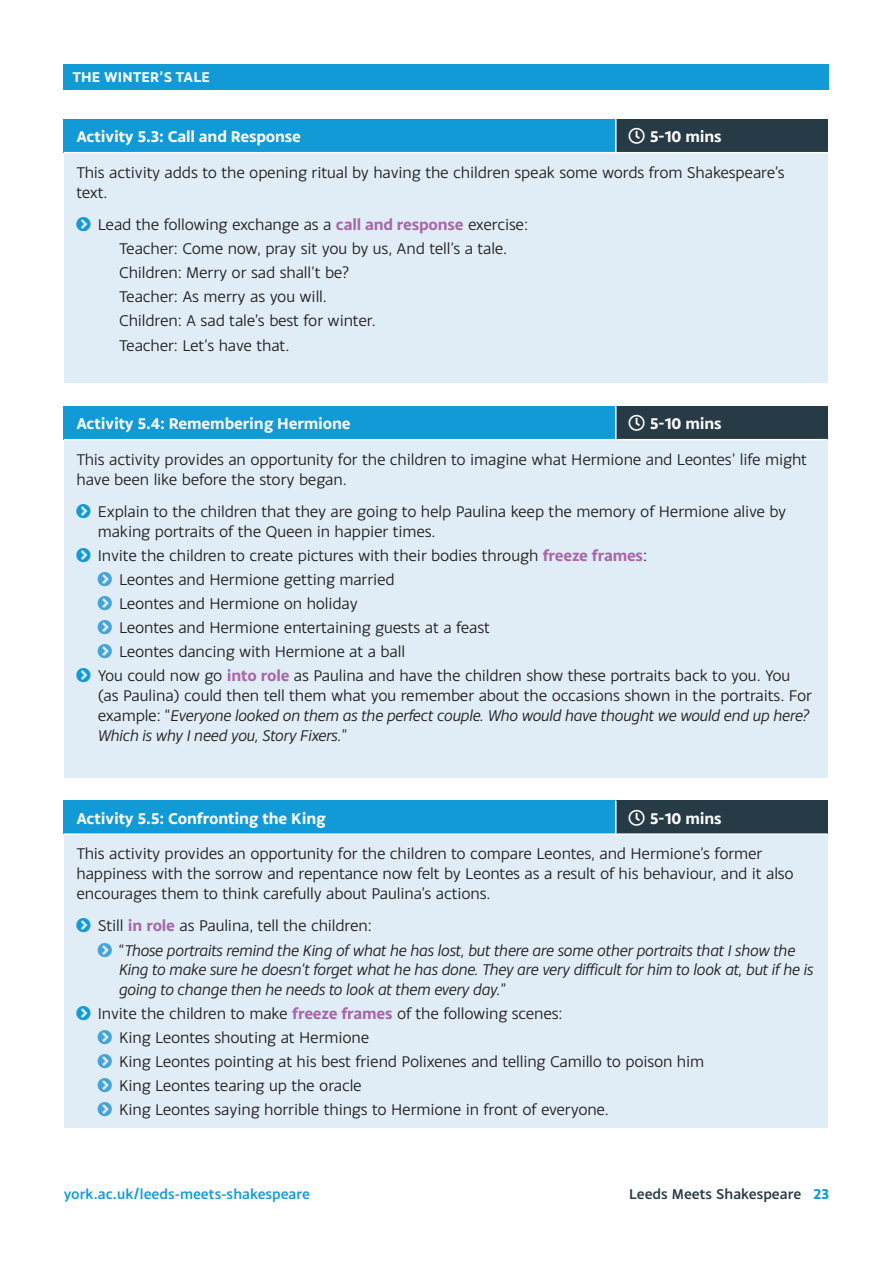
<style>
.page{position:relative;width:893px;height:1263px;background:#fff}
.page>*{position:absolute;margin:0;border:0;box-sizing:border-box;transform-origin:0 0}
.t1{font:16.5px/24px "Monsal Gothic";letter-spacing:-.01em;color:#231f20}
.t2{font:italic 16.5px/19.8px "Monsal Gothic";letter-spacing:-.01em;color:#231f20}
.t3{font:700 16.5px "Monsal Gothic";letter-spacing:-.01em;color:#fff}
.t4{font:500 15px "Monsal Gothic";color:#129ad7}
.t5{font:500 15px "Monsal Gothic";color:#273b46}
.t6{font:700 15px "Monsal Gothic";letter-spacing:.01em;color:#fff}
.s1{font-weight:700;color:#a866aa}
.s2{font-style:normal}
.s3{font-weight:700;font-style:normal;color:#a866aa}
.s4{font-weight:700;color:#129ad7}
</style>
<div class="page">
<div style="left:64px;top:64px;width:765px;height:25px;background:#129ad7"></div>
<div style="left:64px;top:119px;width:552px;height:34px;background:#129ad7"></div>
<div style="left:616px;top:119px;width:212px;height:34px;background:#273b46"></div>
<div style="left:64px;top:153px;width:764px;height:230px;background:#e0edf6"></div>
<hr style="left:615px;top:119px;width:2px;height:33px;background:#fff">
<hr style="left:64px;top:152px;width:552px;height:1px;background:#fff">
<hr style="left:616px;top:152px;width:212px;height:1px;background:#fff">
<div style="left:64px;top:406px;width:552px;height:34px;background:#129ad7"></div>
<div style="left:616px;top:406px;width:212px;height:34px;background:#273b46"></div>
<div style="left:64px;top:440px;width:764px;height:337px;background:#e0edf6"></div>
<hr style="left:615px;top:406px;width:2px;height:33px;background:#fff">
<hr style="left:64px;top:439px;width:552px;height:1px;background:#fff">
<hr style="left:616px;top:439px;width:212px;height:1px;background:#fff">
<div style="left:64px;top:800px;width:552px;height:34px;background:#129ad7"></div>
<div style="left:616px;top:800px;width:212px;height:34px;background:#273b46"></div>
<div style="left:64px;top:834px;width:764px;height:294px;background:#e0edf6"></div>
<hr style="left:615px;top:800px;width:2px;height:33px;background:#fff">
<hr style="left:64px;top:833px;width:552px;height:2px;background:#fff">
<hr style="left:616px;top:833px;width:212px;height:2px;background:#fff">
<p class="t6" style="left:72px;top:67px;width:139px">THE WINTER’S TALE</p>
<p class="t3" style="left:77px;top:126px;width:226px">Activity 5.3: Call and Response</p>
<p class="t3" style="left:650px;top:126px;width:73px">5-10 mins</p>
<p class="t1" style="left:77px;top:162px;width:710px;line-height:19.8px">This activity adds to the opening ritual by having the children speak some words from Shakespeare’s text.</p>
<p class="t1" style="left:119px;top:212px;width:411px;text-indent:-21px">Lead the following exchange as a <span class="s1">call and response</span> exercise:<br>Teacher: Come now, pray sit you by us, And tell’s a tale.<br>Children: Merry or sad shall’t be?<br>Teacher: As merry as you will.<br>Children: A sad tale’s best for winter.<br>Teacher: Let’s have that.</p>
<p class="t3" style="left:77px;top:413px;width:276px">Activity 5.4: Remembering Hermione</p>
<p class="t3" style="left:650px;top:413px;width:73px">5-10 mins</p>
<p class="t1" style="left:77px;top:449px;width:732px;line-height:19.8px">This activity provides an opportunity for the children to imagine what Hermione and Leontes’ life might have been like before the story began.</p>
<p class="t1" style="left:98px;top:501px;width:690px;line-height:19.8px">Explain to the children that they are going to help Paulina keep the memory of Hermione alive by making portraits of the Queen in happier times.</p>
<p class="t1" style="left:98px;top:543px;width:551px">Invite the children to create pictures with their bodies through <span class="s1">freeze frames</span>:</p>
<p class="t1" style="left:119px;top:567px;width:277px">Leontes and Hermione getting married</p>
<p class="t1" style="left:119px;top:591px;width:240px">Leontes and Hermione on holiday</p>
<p class="t1" style="left:119px;top:615px;width:373px">Leontes and Hermione entertaining guests at a feast</p>
<p class="t1" style="left:119px;top:639px;width:288px">Leontes dancing with Hermione at a ball</p>
<p class="t1" style="left:98px;top:663px;width:694px">You could now go <span class="s1">into role</span> as Paulina and have the children show these portraits back to you. You</p>
<p class="t2" style="left:98px;top:685px;width:716px"><span class="s2">(as Paulina) could then tell them what you remember about the occasions shown in the portraits. For example: “</span>Everyone looked on them as the perfect couple. Who would have thought we would end up here?<br>Which is why I need you, Story Fixers.<span class="s2">”</span></p>
<p class="t3" style="left:77px;top:807px;width:251px">Activity 5.5: Confronting the King</p>
<p class="t3" style="left:650px;top:807px;width:73px">5-10 mins</p>
<p class="t1" style="left:77px;top:843px;width:719px;line-height:19.8px">This activity provides an opportunity for the children to compare Leontes, and Hermione’s former happiness with the sorrow and repentance now felt by Leontes as a result of his behaviour, and it also encourages them to think carefully about Paulina’s actions.</p>
<p class="t2" style="left:119px;top:913px;width:678px;line-height:24px;text-indent:-21px"><span class="s2">Still</span> <span class="s3">in role</span> <span class="s2">as Paulina, tell the children:<br>“</span>Those portraits remind the King of what he has lost, but there are some other portraits that I show the</p>
<p class="t2" style="left:119px;top:959px;width:696px">King to make sure he doesn’t forget what he has done. They are very difficult for him to look at, but if he is going to change then he needs to look at them every day.<span class="s2">”</span></p>
<p class="t1" style="left:119px;top:1001px;width:587px;text-indent:-21px">Invite the children to make <span class="s1">freeze frames</span> of the following scenes:<br>King Leontes shouting at Hermione<br>King Leontes pointing at his best friend Polixenes and telling Camillo to poison him King Leontes tearing up the oracle<br>King Leontes saying horrible things to Hermione in front of everyone.</p>
<p class="t4" style="left:64px;top:1185px;width:248px">york.ac.uk/leeds-meets-shakespeare</p>
<p class="t5" style="left:629px;top:1185px;width:201px">Leeds Meets Shakespeare <span class="s4">23</span></p>
</div>
